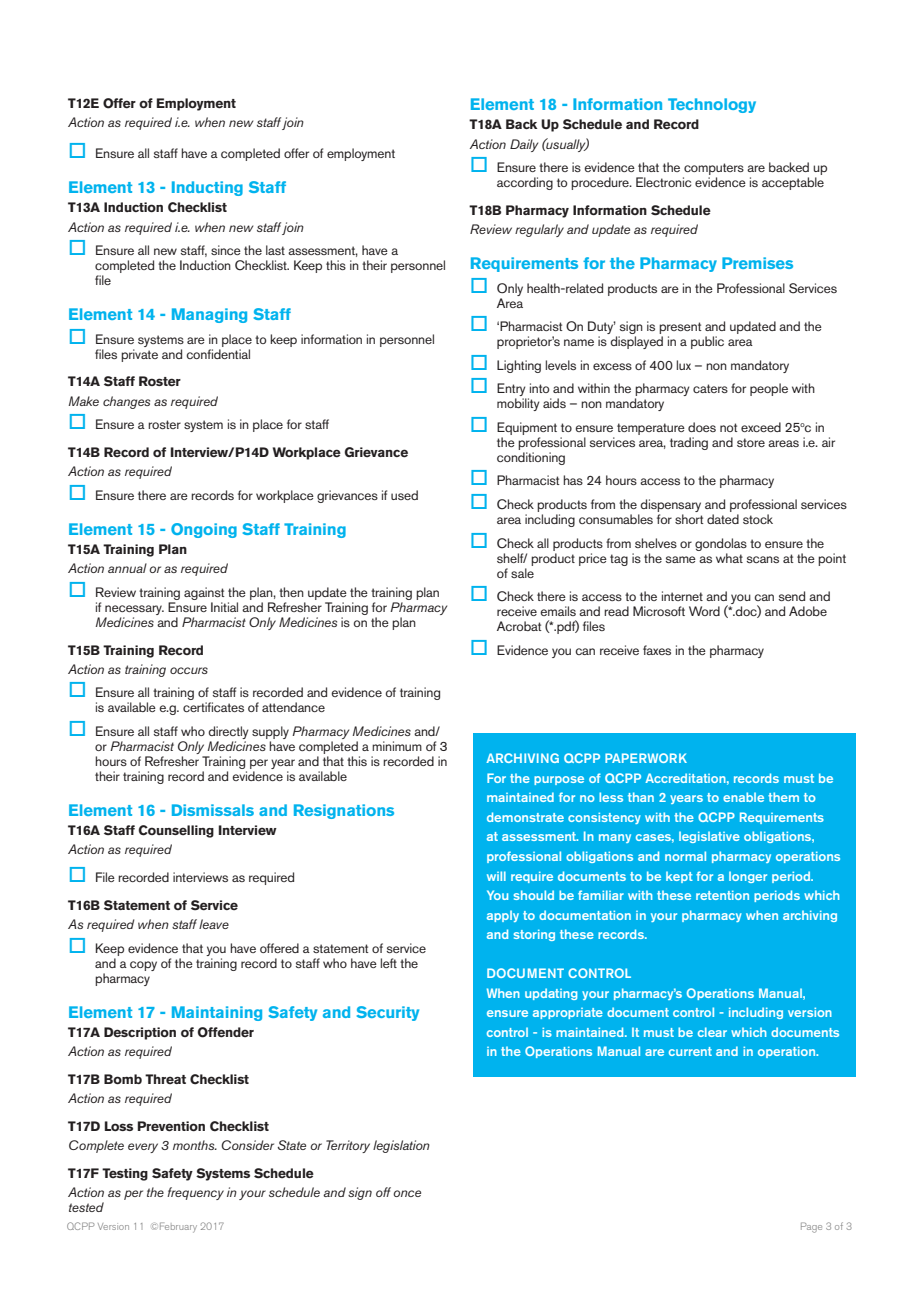
<style>
.page{position:relative;width:919px;height:1289px;background:#fff}
.page>*{position:absolute;margin:0;border:0;box-sizing:border-box;transform-origin:0 0}
.t1{font:700 16.5px "Akzidenz Grotesk BE";letter-spacing:-.01em;color:#00b3ee}
.t2{font:13.5px/15px "Akzidenz Grotesk BE";letter-spacing:-.01em;color:#231f20}
.t3{font:500 13.5px/19.5px "Akzidenz Grotesk BE";color:#fff}
.t4{font:italic 13.5px/15px "Akzidenz Grotesk BE";letter-spacing:-.01em;color:#231f20}
.t5{font:700 13.5px "Akzidenz Grotesk BE";letter-spacing:-.01em;color:#231f20}
.t6{font:300 10.5px "Akzidenz Grotesk BE";color:#848484}
.s1{font-style:italic}
</style>
<div class="page">
<div style="left:473px;top:733px;width:382px;height:343px;background:#00b3ee"></div>
<p class="t5" style="left:68px;top:95px;width:169px">T12E Offer of Employment</p>
<p class="t4" style="left:68px;top:115px;width:237px">Action as required i.e. when new staff join</p>
<p class="t2" style="left:95px;top:146px;width:301px">Ensure all staff have a completed offer of employment</p>
<p class="t1" style="left:68px;top:178px;width:219px">Element 13 - Inducting Staff</p>
<p class="t5" style="left:68px;top:200px;width:160px">T13A Induction Checklist</p>
<p class="t4" style="left:68px;top:219px;width:237px">Action as required i.e. when new staff join</p>
<p class="t2" style="left:95px;top:243px;width:352px">Ensure all new staff, since the last assessment, have a completed the Induction Checklist. Keep this in their personnel file</p>
<p class="t1" style="left:68px;top:305px;width:224px">Element 14 - Managing Staff</p>
<p class="t2" style="left:95px;top:331px;width:341px">Ensure systems are in place to keep information in personnel files private and confidential</p>
<p class="t5" style="left:68px;top:374px;width:114px">T14A Staff Roster</p>
<p class="t4" style="left:68px;top:393px;width:151px">Make changes as required</p>
<p class="t2" style="left:95px;top:417px;width:235px">Ensure a roster system is in place for staff</p>
<p class="t5" style="left:68px;top:444px;width:341px">T14B Record of Interview/P14D Workplace Grievance</p>
<p class="t4" style="left:68px;top:464px;width:105px">Action as required</p>
<p class="t2" style="left:95px;top:487px;width:325px">Ensure there are records for workplace grievances if used</p>
<p class="t1" style="left:68px;top:519px;width:280px">Element 15 - Ongoing Staff Training</p>
<p class="t5" style="left:68px;top:541px;width:120px">T15A Training Plan</p>
<p class="t4" style="left:68px;top:561px;width:161px">Action annual or as required</p>
<p class="t2" style="left:95px;top:584px;width:353px">Review training against the plan, then update the training plan if necessary. Ensure Initial and Refresher Training for <span class="s1">Pharmacy<br>Medicines</span> and <span class="s1">Pharmacist Only Medicines</span> is on the plan</p>
<p class="t5" style="left:68px;top:642px;width:137px">T15B Training Record</p>
<p class="t4" style="left:68px;top:661px;width:141px">Action as training occurs</p>
<p class="t2" style="left:95px;top:685px;width:347px">Ensure all training of staff is recorded and evidence of training is available e.g. certificates of attendance</p>
<p class="t2" style="left:95px;top:723px;width:354px">Ensure all staff who directly supply <span class="s1">Pharmacy Medicines</span> and/ or <span class="s1">Pharmacist Only Medicines</span> have completed a minimum of 3 hours of Refresher Training per year and that this is recorded in their training record and evidence is available</p>
<p class="t1" style="left:68px;top:800px;width:328px">Element 16 - Dismissals and Resignations</p>
<p class="t5" style="left:68px;top:822px;width:210px">T16A Staff Counselling Interview</p>
<p class="t4" style="left:68px;top:842px;width:105px">Action as required</p>
<p class="t2" style="left:95px;top:869px;width:201px">File recorded interviews as required</p>
<p class="t5" style="left:68px;top:897px;width:171px">T16B Statement of Service</p>
<p class="t4" style="left:68px;top:916px;width:162px">As required when staff leave</p>
<p class="t2" style="left:95px;top:940px;width:332px">Keep evidence that you have offered a statement of service and a copy of the training record to staff who have left the pharmacy</p>
<p class="t1" style="left:68px;top:1002px;width:353px">Element 17 - Maintaining Safety and Security</p>
<p class="t5" style="left:68px;top:1024px;width:187px">T17A Description of Offender</p>
<p class="t4" style="left:68px;top:1044px;width:105px">Action as required</p>
<p class="t5" style="left:68px;top:1071px;width:182px">T17B Bomb Threat Checklist</p>
<p class="t4" style="left:68px;top:1091px;width:105px">Action as required</p>
<p class="t5" style="left:68px;top:1118px;width:202px">T17D Loss Prevention Checklist</p>
<p class="t4" style="left:68px;top:1138px;width:363px">Complete every 3 months. Consider State or Territory legislation</p>
<p class="t5" style="left:68px;top:1165px;width:247px">T17F Testing Safety Systems Schedule</p>
<p class="t4" style="left:68px;top:1185px;width:354px">Action as per the frequency in your schedule and sign off once tested</p>
<p class="t1" style="left:470px;top:95px;width:288px">Element 18 - Information Technology</p>
<p class="t5" style="left:470px;top:117px;width:231px">T18A Back Up Schedule and Record</p>
<p class="t4" style="left:470px;top:136px;width:121px">Action Daily (usually)</p>
<p class="t2" style="left:497px;top:160px;width:332px">Ensure there is evidence that the computers are backed up according to procedure. Electronic evidence is acceptable</p>
<p class="t5" style="left:470px;top:202px;width:242px">T18B Pharmacy Information Schedule</p>
<p class="t4" style="left:470px;top:222px;width:229px">Review regularly and update as required</p>
<p class="t1" style="left:470px;top:254px;width:325px">Requirements for the Pharmacy Premises</p>
<p class="t2" style="left:497px;top:280px;width:342px">Only health-related products are in the Professional Services<br>Area</p>
<p class="t2" style="left:497px;top:319px;width:326px">‘Pharmacist On Duty’ sign is present and updated and the proprietor’s name is displayed in a public area</p>
<p class="t2" style="left:497px;top:353px;width:319px;line-height:23.5px">Lighting levels in excess of 400 lux – non mandatory<br>Entry into and within the pharmacy caters for people with</p>
<p class="t2" style="left:497px;top:392px;width:329px;line-height:23.5px">mobility aids – non mandatory<br>Equipment to ensure temperature does not exceed 25<sup>o</sup>c in</p>
<p class="t2" style="left:497px;top:434px;width:340px">the professional services area, trading and store areas i.e. air conditioning</p>
<p class="t2" style="left:497px;top:469px;width:351px;line-height:23.5px">Pharmacist has 24 hours access to the pharmacy<br>Check products from the dispensary and professional services</p>
<p class="t2" style="left:497px;top:507px;width:329px;line-height:23.5px">area including consumables for short dated stock<br>Check all products from shelves or gondolas to ensure the</p>
<p class="t2" style="left:497px;top:550px;width:351px">shelf/ product price tag is the same as what scans at the point of sale</p>
<p class="t2" style="left:497px;top:588px;width:335px">Check there is access to the internet and you can send and receive emails and read Microsoft Word (*.doc) and Adobe<br>Acrobat (*.pdf) files</p>
<p class="t2" style="left:497px;top:642px;width:269px">Evidence you can receive faxes in the pharmacy</p>
<p class="t3" style="left:486px;top:748px;width:356px">ARCHIVING QCPP PAPERWORK<br>For the purpose of QCPP Accreditation, records must be maintained for no less than 2 years to enable them to demonstrate consistency with the QCPP Requirements<br>at assessment. In many cases, legislative obligations, professional obligations and normal pharmacy operations will require documents to be kept for a longer period.<br>You should be familiar with these retention periods which apply to documentation in your pharmacy when archiving and storing these records.</p>
<p class="t3" style="left:486px;top:963px;width:355px">DOCUMENT CONTROL<br>When updating your pharmacy’s Operations Manual, ensure appropriate document control - including version control - is maintained. It must be clear which documents in the Operations Manual are current and in operation.</p>
<p class="t6" style="left:67px;top:1220px;width:159px">QCPP Version 11 ©February 2017</p>
<p class="t6" style="left:800px;top:1220px;width:53px">Page 3 of 3</p>
</div>
